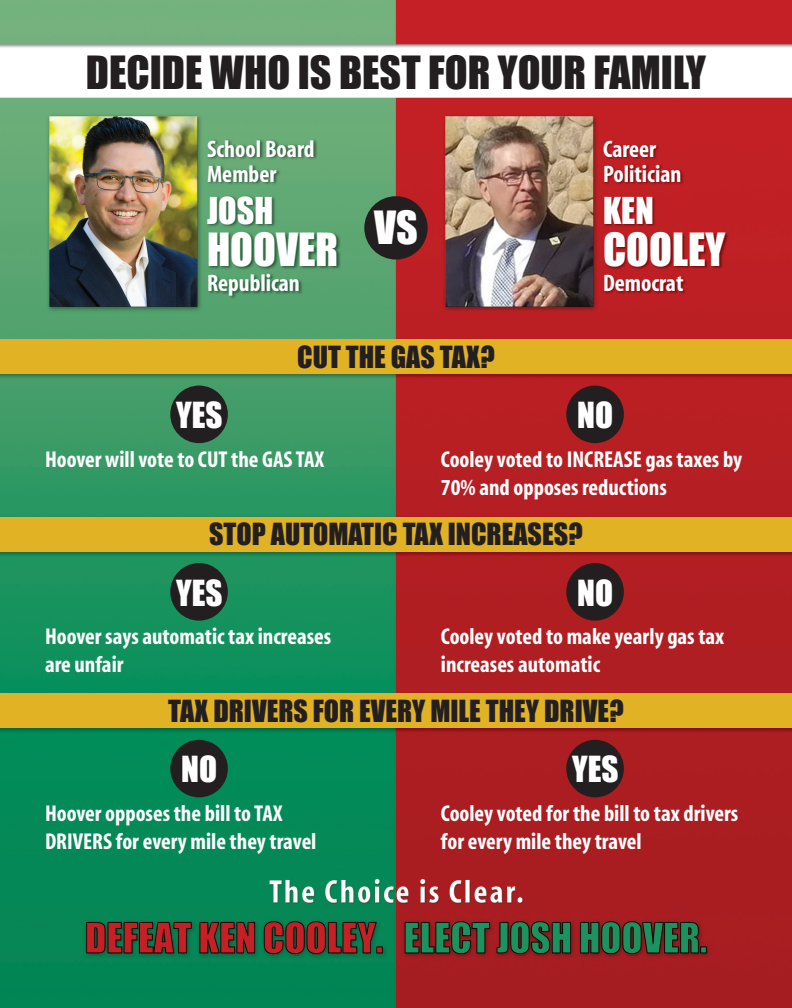
<style>
.page{position:relative;width:792px;height:1008px;background:#fff}
.page>*{position:absolute;margin:0;border:0;box-sizing:border-box;transform-origin:0 0}
.t1{font:42px "Impact";color:#231f20}
.t2{font:42px "Impact";color:#fff}
.t3{font:34px "Impact";color:#fff}
.t4{font:33px "Impact";color:#fff}
.t5{font:28px "Impact";color:#231f20}
.t6{font:700 condensed 24px/25px "Myriad";color:#fff}
.t7{font:700 condensed 23px/27.6px "Myriad";color:#fff}
</style>
<div class="page">
<img style="left:0;top:0;width:792px;height:1008px">
<img style="left:206px;top:139px;width:135px;height:160px">
<img style="left:603px;top:140px;width:126px;height:155px">
<img style="left:0;top:338px;width:792px;height:41px">
<div style="left:0;top:339px;width:792px;height:35px;background:#e1b324"></div>
<img style="left:0;top:516px;width:792px;height:41px">
<div style="left:0;top:517px;width:792px;height:35px;background:#e1b324"></div>
<img style="left:0;top:693px;width:792px;height:41px">
<div style="left:0;top:694px;width:792px;height:34px;background:#e1b324"></div>
<div style="left:364px;top:196px;width:64px;height:64px;background:#231f20;border-radius:50%"></div>
<div style="left:170px;top:386px;width:58px;height:57px;background:#231f20;border-radius:50%"></div>
<div style="left:170px;top:563px;width:58px;height:58px;background:#231f20;border-radius:50%"></div>
<div style="left:170px;top:740px;width:58px;height:57px;background:#231f20;border-radius:50%"></div>
<div style="left:566px;top:386px;width:58px;height:57px;background:#231f20;border-radius:50%"></div>
<div style="left:566px;top:563px;width:58px;height:58px;background:#231f20;border-radius:50%"></div>
<div style="left:566px;top:740px;width:58px;height:57px;background:#231f20;border-radius:50%"></div>
<p class="t1" style="left:86px;top:40px;width:622px">DECIDE WHO IS BEST FOR YOUR FAMILY</p>
<p class="t6" style="left:207px;top:137px;width:109px">School Board<br>Member</p>
<p class="t3" style="left:207px;top:184px;width:68px">JOSH</p>
<p class="t2" style="left:207px;top:217px;width:133px">HOOVER</p>
<p class="t6" style="left:207px;top:271px;width:94px">Republican</p>
<p class="t2" style="left:374px;top:195px;width:45px">VS</p>
<p class="t4" style="left:176px;top:390px;width:48px">YES</p>
<p class="t5" style="left:297px;top:335px;width:199px">CUT THE GAS TAX?</p>
<p class="t6" style="left:603px;top:137px;width:80px">Career<br>Politician</p>
<p class="t3" style="left:603px;top:184px;width:52px">KEN</p>
<p class="t2" style="left:603px;top:217px;width:124px">COOLEY</p>
<p class="t6" style="left:603px;top:271px;width:82px">Democrat</p>
<p class="t4" style="left:577px;top:390px;width:37px">NO</p>
<p class="t7" style="left:45px;top:446px;width:281px">Hoover will vote to CUT the GAS TAX</p>
<p class="t7" style="left:441px;top:446px;width:303px">Cooley voted to INCREASE gas taxes by<br>70% and opposes reductions</p>
<p class="t5" style="left:209px;top:513px;width:375px">STOP AUTOMATIC TAX INCREASES?</p>
<p class="t4" style="left:176px;top:567px;width:48px">YES</p>
<p class="t7" style="left:45px;top:624px;width:288px">Hoover says automatic tax increases are unfair</p>
<p class="t4" style="left:577px;top:567px;width:37px">NO</p>
<p class="t7" style="left:441px;top:624px;width:285px">Cooley voted to make yearly gas tax increases automatic</p>
<p class="t5" style="left:168px;top:689px;width:457px">TAX DRIVERS FOR EVERY MILE THEY DRIVE?</p>
<p class="t4" style="left:181px;top:744px;width:37px">NO</p>
<p class="t7" style="left:45px;top:801px;width:273px">Hoover opposes the bill to TAX<br>DRIVERS for every mile they travel</p>
<p class="t4" style="left:572px;top:744px;width:48px">YES</p>
<p class="t7" style="left:441px;top:801px;width:299px">Cooley voted for the bill to tax drivers for every mile they travel</p>
</div>
